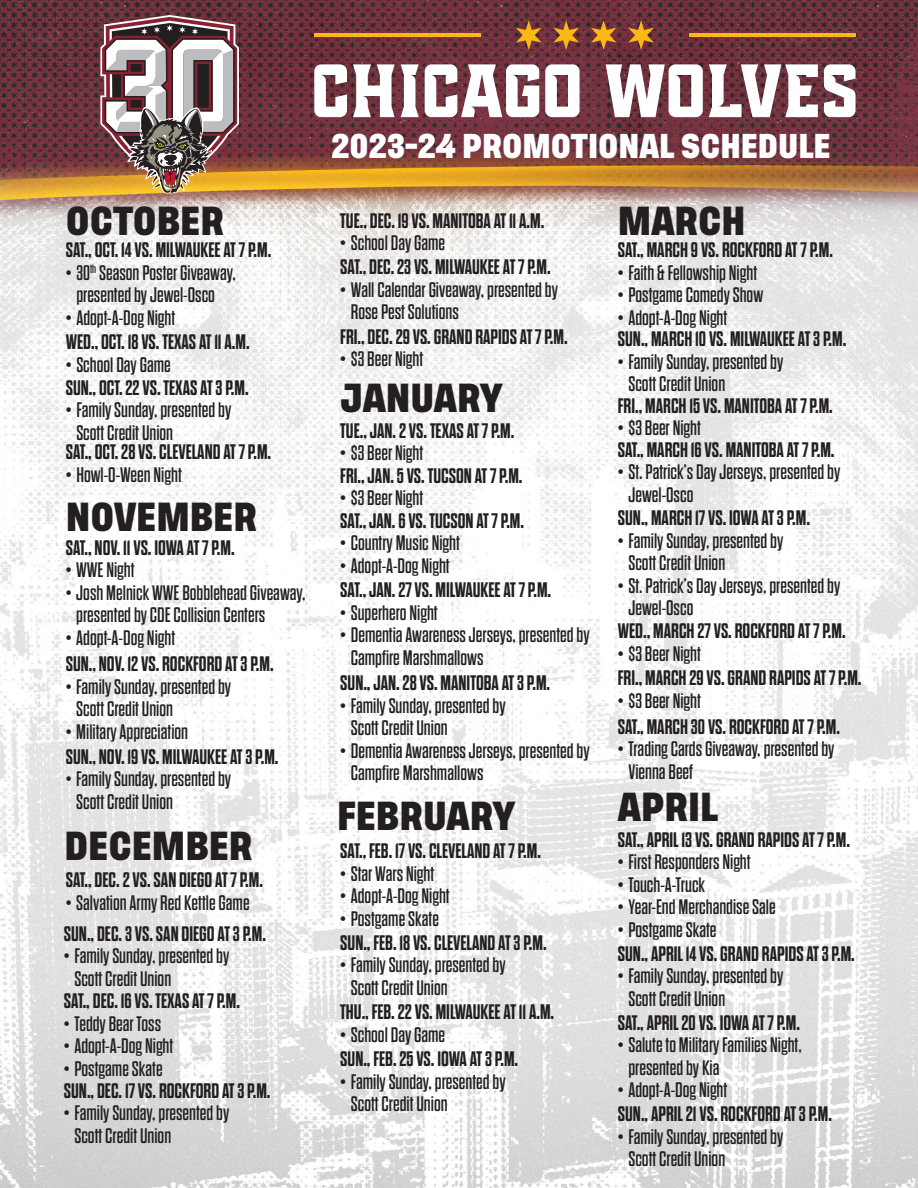
<style>
.page{position:relative;width:918px;height:1188px;background:#fff}
.page>*{position:absolute;margin:0;border:0;box-sizing:border-box;transform-origin:0 0}
.t1{font:600 30px "Tusker Grotesk 7600";color:#231f20}
.t2{font:600 25.5px "Tusker Grotesk 7600";color:#fff}
.t3{font:21px/22.5px "Dharma Gothic E";color:#231f20}
.t4{font:700 21px "Dharma Gothic E";color:#231f20}
</style>
<div class="page">
<img style="left:0;top:0;width:918px;height:1188px">
<svg style="left:100px;top:15px;width:139px;height:179px"></svg>
<svg style="left:516px;top:20px;width:26px;height:30px"></svg>
<svg style="left:553px;top:20px;width:26px;height:30px"></svg>
<svg style="left:591px;top:20px;width:25px;height:30px"></svg>
<svg style="left:628px;top:20px;width:26px;height:30px"></svg>
<hr style="left:314px;top:33px;width:167px;height:4px;background:#fcb814">
<hr style="left:689px;top:33px;width:167px;height:4px;background:#fcb814">
<svg style="left:314px;top:64px;width:33px;height:53px"></svg>
<svg style="left:353px;top:64px;width:42px;height:53px"></svg>
<svg style="left:401px;top:64px;width:18px;height:53px"></svg>
<svg style="left:425px;top:64px;width:114px;height:53px"></svg>
<svg style="left:545px;top:64px;width:35px;height:53px"></svg>
<svg style="left:606px;top:64px;width:97px;height:53px"></svg>
<svg style="left:709px;top:64px;width:109px;height:53px"></svg>
<svg style="left:824px;top:64px;width:32px;height:53px"></svg>
<p class="t1" style="left:66px;top:203px;width:160px">OCTOBER</p>
<p class="t4" style="left:66px;top:239px;width:207px">SAT., OCT. 14 VS. MILWAUKEE AT 7 P.M.</p>
<p class="t3" style="left:66px;top:262px;width:171px;text-align:center">• 30<sup>th</sup> Season Poster Giveaway, presented by Jewel-Osco</p>
<p class="t3" style="left:66px;top:307px;width:111px">• Adopt-A-Dog Night</p>
<p class="t4" style="left:66px;top:331px;width:185px">WED., OCT. 18 VS. TEXAS AT 11 A.M.</p>
<p class="t3" style="left:66px;top:354px;width:106px">• School Day Game</p>
<p class="t4" style="left:66px;top:377px;width:184px">SUN., OCT. 22 VS. TEXAS AT 3 P.M.</p>
<p class="t3" style="left:76px;top:399px;width:156px;text-indent:-10px">• Family Sunday, presented by<br>Scott Credit Union</p>
<p class="t4" style="left:66px;top:441px;width:207px">SAT., OCT. 28 VS. CLEVELAND AT 7 P.M.</p>
<p class="t3" style="left:66px;top:464px;width:117px">• Howl-O-Ween Night</p>
<p class="t1" style="left:66px;top:499px;width:193px">NOVEMBER</p>
<p class="t4" style="left:66px;top:537px;width:170px">SAT., NOV. 11 VS. IOWA AT 7 P.M.</p>
<p class="t3" style="left:66px;top:559px;width:70px">• WWE Night</p>
<p class="t3" style="left:76px;top:582px;width:231px;text-indent:-10px">• Josh Melnick WWE Bobblehead Giveaway, presented by CDE Collision Centers</p>
<p class="t3" style="left:66px;top:627px;width:111px">• Adopt-A-Dog Night</p>
<p class="t4" style="left:66px;top:653px;width:209px">SUN., NOV. 12 VS. ROCKFORD AT 3 P.M.</p>
<p class="t3" style="left:76px;top:676px;width:156px;text-indent:-10px">• Family Sunday, presented by<br>Scott Credit Union</p>
<p class="t3" style="left:66px;top:721px;width:124px">• Military Appreciation</p>
<p class="t4" style="left:66px;top:746px;width:214px">SUN., NOV. 19 VS. MILWAUKEE AT 3 P.M.</p>
<p class="t3" style="left:76px;top:768px;width:156px;text-indent:-10px">• Family Sunday, presented by<br>Scott Credit Union</p>
<p class="t1" style="left:64px;top:827px;width:190px">DECEMBER</p>
<p class="t4" style="left:66px;top:869px;width:199px">SAT., DEC. 2 VS. SAN DIEGO AT 7 P.M.</p>
<p class="t3" style="left:66px;top:892px;width:185px">• Salvation Army Red Kettle Game</p>
<p class="t4" style="left:64px;top:923px;width:203px">SUN., DEC. 3 VS. SAN DIEGO AT 3 P.M.</p>
<p class="t3" style="left:74px;top:945px;width:156px;text-indent:-10px">• Family Sunday, presented by<br>Scott Credit Union</p>
<p class="t4" style="left:64px;top:990px;width:177px">SAT., DEC. 16 VS. TEXAS AT 7 P.M.</p>
<p class="t3" style="left:64px;top:1013px;width:99px">• Teddy Bear Toss</p>
<p class="t3" style="left:64px;top:1035px;width:111px">• Adopt-A-Dog Night</p>
<p class="t3" style="left:64px;top:1058px;width:100px">• Postgame Skate</p>
<p class="t4" style="left:64px;top:1080px;width:208px">SUN., DEC. 17 VS. ROCKFORD AT 3 P.M.</p>
<p class="t3" style="left:74px;top:1102px;width:156px;text-indent:-10px">• Family Sunday, presented by<br>Scott Credit Union</p>
<p class="t2" style="left:331px;top:131px;width:501px">2023-24 PROMOTIONAL SCHEDULE</p>
<p class="t4" style="left:340px;top:210px;width:205px">TUE., DEC. 19 VS. MANITOBA AT 11 A.M.</p>
<p class="t3" style="left:340px;top:232px;width:106px">• School Day Game</p>
<p class="t4" style="left:340px;top:256px;width:212px">SAT., DEC. 23 VS. MILWAUKEE AT 7 P.M.</p>
<p class="t3" style="left:351px;top:279px;width:209px;text-indent:-10px">• Wall Calendar Giveaway, presented by<br>Rose Pest Solutions</p>
<p class="t4" style="left:340px;top:326px;width:229px">FRI., DEC. 29 VS. GRAND RAPIDS AT 7 P.M.</p>
<p class="t3" style="left:340px;top:348px;width:85px">• $3 Beer Night</p>
<p class="t1" style="left:340px;top:379px;width:164px">JANUARY</p>
<p class="t4" style="left:340px;top:420px;width:176px">TUE., JAN. 2 VS. TEXAS AT 7 P.M.</p>
<p class="t3" style="left:340px;top:442px;width:85px">• $3 Beer Night</p>
<p class="t4" style="left:340px;top:465px;width:184px">FRI., JAN. 5 VS. TUCSON AT 7 P.M.</p>
<p class="t3" style="left:340px;top:487px;width:85px">• $3 Beer Night</p>
<p class="t4" style="left:340px;top:510px;width:185px">SAT., JAN. 6 VS. TUCSON AT 7 P.M.</p>
<p class="t3" style="left:340px;top:532px;width:121px">• Country Music Night</p>
<p class="t3" style="left:340px;top:555px;width:111px">• Adopt-A-Dog Night</p>
<p class="t4" style="left:340px;top:579px;width:212px">SAT., JAN. 27 VS. MILWAUKEE AT 7 P.M.</p>
<p class="t3" style="left:340px;top:601px;width:99px">• Superhero Night</p>
<p class="t3" style="left:351px;top:624px;width:240px;text-indent:-10px">• Dementia Awareness Jerseys, presented by<br>Campfire Marshmallows</p>
<p class="t4" style="left:340px;top:672px;width:211px">SUN., JAN. 28 VS. MANITOBA AT 3 P.M.</p>
<p class="t3" style="left:351px;top:695px;width:156px;text-indent:-10px">• Family Sunday, presented by<br>Scott Credit Union</p>
<p class="t3" style="left:351px;top:740px;width:240px;text-indent:-10px">• Dementia Awareness Jerseys, presented by<br>Campfire Marshmallows</p>
<p class="t1" style="left:337px;top:797px;width:180px">FEBRUARY</p>
<p class="t4" style="left:340px;top:840px;width:202px">SAT., FEB. 17 VS. CLEVELAND AT 7 P.M.</p>
<p class="t3" style="left:340px;top:862px;width:96px">• Star Wars Night</p>
<p class="t3" style="left:340px;top:885px;width:111px">• Adopt-A-Dog Night</p>
<p class="t3" style="left:340px;top:907px;width:100px">• Postgame Skate</p>
<p class="t4" style="left:340px;top:932px;width:208px">SUN., FEB. 18 VS. CLEVELAND AT 3 P.M.</p>
<p class="t3" style="left:351px;top:954px;width:156px;text-indent:-10px">• Family Sunday, presented by<br>Scott Credit Union</p>
<p class="t4" style="left:340px;top:1001px;width:215px">THU., FEB. 22 VS. MILWAUKEE AT 11 A.M.</p>
<p class="t3" style="left:340px;top:1024px;width:106px">• School Day Game</p>
<p class="t4" style="left:340px;top:1048px;width:179px">SUN., FEB. 25 VS. IOWA AT 3 P.M.</p>
<p class="t3" style="left:351px;top:1070px;width:156px;text-indent:-10px">• Family Sunday, presented by<br>Scott Credit Union</p>
<p class="t1" style="left:618px;top:203px;width:129px">MARCH</p>
<p class="t4" style="left:618px;top:239px;width:217px">SAT., MARCH 9 VS. ROCKFORD AT 7 P.M.</p>
<p class="t3" style="left:618px;top:262px;width:141px">• Faith &amp; Fellowship Night</p>
<p class="t3" style="left:618px;top:284px;width:147px">• Postgame Comedy Show</p>
<p class="t3" style="left:618px;top:307px;width:111px">• Adopt-A-Dog Night</p>
<p class="t4" style="left:618px;top:328px;width:230px">SUN., MARCH 10 VS. MILWAUKEE AT 3 P.M.</p>
<p class="t3" style="left:628px;top:351px;width:156px;text-indent:-10px">• Family Sunday, presented by<br>Scott Credit Union</p>
<p class="t4" style="left:618px;top:395px;width:216px">FRI., MARCH 15 VS. MANITOBA AT 7 P.M.</p>
<p class="t3" style="left:618px;top:417px;width:85px">• $3 Beer Night</p>
<p class="t4" style="left:618px;top:439px;width:218px">SAT., MARCH 16 VS. MANITOBA AT 7 P.M.</p>
<p class="t3" style="left:628px;top:461px;width:213px;text-indent:-10px">• St. Patrick’s Day Jerseys, presented by<br>Jewel-Osco</p>
<p class="t4" style="left:618px;top:507px;width:194px">SUN., MARCH 17 VS. IOWA AT 3 P.M.</p>
<p class="t3" style="left:628px;top:529px;width:156px;text-indent:-10px">• Family Sunday, presented by<br>Scott Credit Union</p>
<p class="t3" style="left:628px;top:574px;width:213px;text-indent:-10px">• St. Patrick’s Day Jerseys, presented by<br>Jewel-Osco</p>
<p class="t4" style="left:618px;top:620px;width:229px">WED., MARCH 27 VS. ROCKFORD AT 7 P.M.</p>
<p class="t3" style="left:618px;top:643px;width:85px">• $3 Beer Night</p>
<p class="t4" style="left:618px;top:667px;width:245px">FRI., MARCH 29 VS. GRAND RAPIDS AT 7 P.M.</p>
<p class="t3" style="left:618px;top:690px;width:85px">• $3 Beer Night</p>
<p class="t4" style="left:618px;top:716px;width:224px">SAT., MARCH 30 VS. ROCKFORD AT 7 P.M.</p>
<p class="t3" style="left:628px;top:738px;width:208px;text-indent:-10px">• Trading Cards Giveaway, presented by<br>Vienna Beef</p>
<p class="t1" style="left:618px;top:789px;width:101px">APRIL</p>
<p class="t4" style="left:618px;top:829px;width:234px">SAT., APRIL 13 VS. GRAND RAPIDS AT 7 P.M.</p>
<p class="t3" style="left:618px;top:851px;width:134px">• First Responders Night</p>
<p class="t3" style="left:618px;top:874px;width:89px">• Touch-A-Truck</p>
<p class="t3" style="left:618px;top:896px;width:159px">• Year-End Merchandise Sale</p>
<p class="t3" style="left:618px;top:919px;width:100px">• Postgame Skate</p>
<p class="t4" style="left:618px;top:943px;width:238px">SUN., APRIL 14 VS. GRAND RAPIDS AT 3 P.M.</p>
<p class="t3" style="left:628px;top:965px;width:156px;text-indent:-10px">• Family Sunday, presented by<br>Scott Credit Union</p>
<p class="t4" style="left:618px;top:1012px;width:184px">SAT., APRIL 20 VS. IOWA AT 7 P.M.</p>
<p class="t3" style="left:628px;top:1034px;width:175px;text-indent:-10px">• Salute to Military Families Night, presented by Kia</p>
<p class="t3" style="left:618px;top:1079px;width:111px">• Adopt-A-Dog Night</p>
<p class="t4" style="left:618px;top:1103px;width:216px">SUN., APRIL 21 VS. ROCKFORD AT 3 P.M.</p>
<p class="t3" style="left:628px;top:1125px;width:156px;text-indent:-10px">• Family Sunday, presented by<br>Scott Credit Union</p>
</div>
